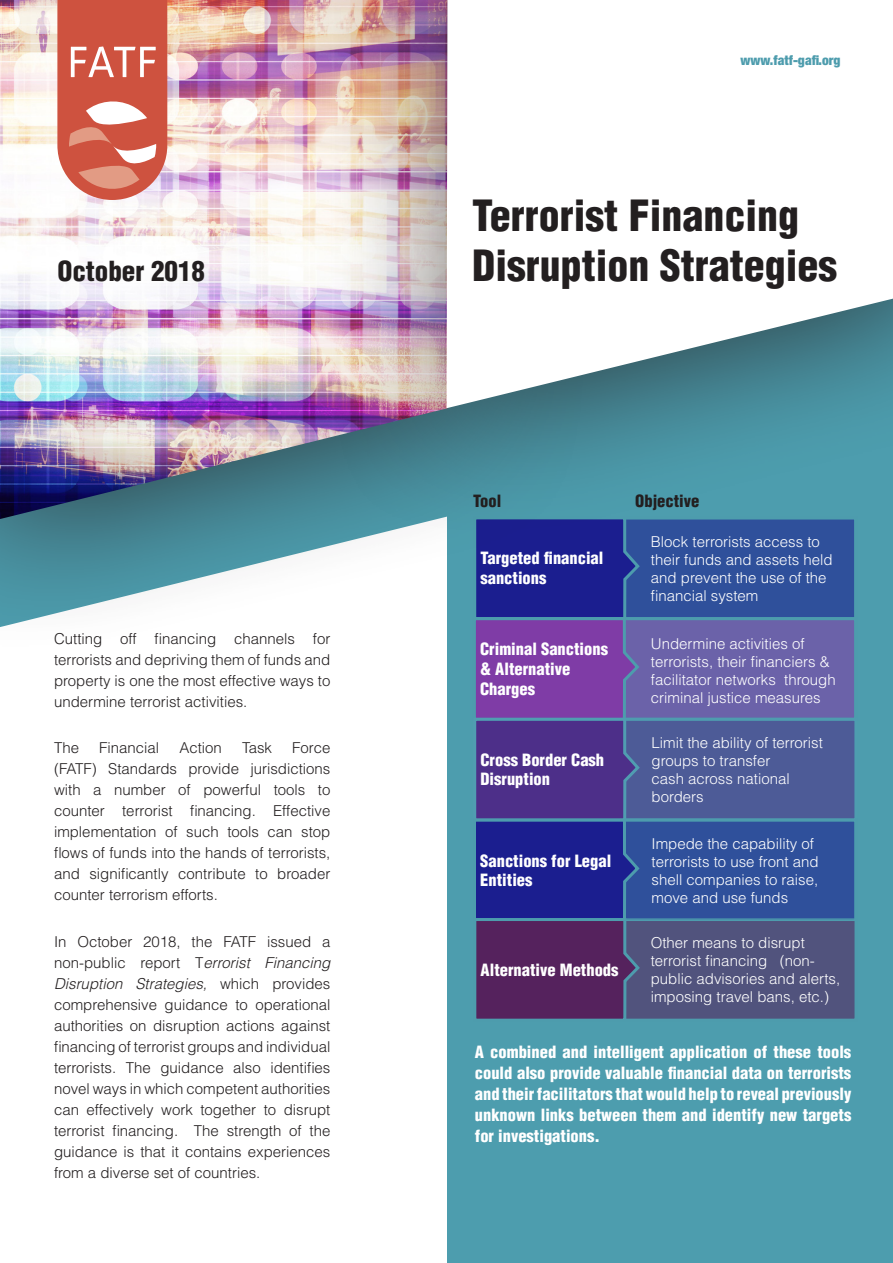
<style>
.page{position:relative;width:893px;height:1263px;background:#fff}
.page>*{position:absolute;margin:0;border:0;box-sizing:border-box;transform-origin:0 0}
.t1{font:900 condensed 42px "Helvetica LT Std";color:#231f20}
.t2{font:900 condensed 27px "Helvetica LT Std";color:#231f20}
.t3{font:900 condensed 16.5px/19.8px "Helvetica LT Std";color:#fff}
.t4{font:900 condensed 16.5px "Helvetica LT Std";color:#231f20}
.t5{font:300 15px/21px "Helvetica LT Std";color:#231f20;text-align:justify}
.t6{font:300 15px/18px "Helvetica LT Std";color:#fff}
.t7{font:900 condensed 13.5px "Helvetica Neue LT Std";color:#4d9cad}
.s1{font-style:italic}
</style>
<div class="page">
<div style="left:447px;top:154px;width:446px;height:1109px;background:#4d9dae"></div>
<div style="left:620px;top:516px;width:237px;height:104px;background:#2f509b;border:3px solid #4d9cad"></div>
<div style="left:620px;top:617px;width:237px;height:104px;background:#6b62a9;border:3px solid #4d9cad"></div>
<div style="left:620px;top:718px;width:237px;height:103px;background:#4d5b97;border:3px solid #509db1"></div>
<div style="left:620px;top:819px;width:237px;height:103px;background:#2f509b;border:3px solid #4d9cad"></div>
<div style="left:620px;top:918px;width:237px;height:104px;background:#51537d;border:3px solid #4d9cad"></div>
<svg style="left:475px;top:541px;width:167px;height:481px"></svg>
<div style="left:0;top:0;width:592px;height:657px;background:#231f20;opacity:.75"></div>
<img style="left:0;top:0;width:323px;height:519px">
<div style="left:323px;top:0;width:570px;height:541px;background:#231f20;opacity:.75"></div>
<svg style="left:446px;top:0;width:447px;height:408px;fill:#fff"></svg>
<svg style="left:57px;top:0;width:110px;height:200px"></svg>
<p class="t7" style="left:740px;top:52px;width:102px">www.fatf-gafi.org</p>
<p class="t1" style="left:472px;top:189px;width:329px">Terrorist Financing</p>
<p class="t2" style="left:57px;top:254px;width:149px">October 2018</p>
<p class="t1" style="left:472px;top:239px;width:367px">Disruption Strategies</p>
<p class="t5" style="left:54px;top:628px;width:278px">Cutting off financing channels for terrorists and depriving them of funds and property is one the most effective ways to undermine terrorist activities.</p>
<p class="t5" style="left:54px;top:737px;width:27px">The</p>
<p class="t5" style="left:99px;top:737px;width:62px">Financial</p>
<p class="t5" style="left:179px;top:737px;width:44px">Action</p>
<p class="t5" style="left:242px;top:737px;width:32px">Task</p>
<p class="t5" style="left:54px;top:737px;width:278px;text-indent:238px">Force (FATF) Standards provide jurisdictions with a number of powerful tools to counter terrorist financing. Effective implementation of such tools can stop flows of funds into the hands of terrorists, and significantly contribute to broader counter terrorism efforts.</p>
<p class="t5" style="left:54px;top:931px;width:278px">In October 2018, the FATF issued a non-public report T<span class="s1">errorist Financing Disruption Strategies,</span> which provides comprehensive guidance to operational authorities on disruption actions against financing of terrorist groups and individual terrorists. The guidance also identifies novel ways in which competent authorities can effectively work together to disrupt terrorist financing. The strength of the guidance is that it contains experiences from a diverse set of countries.</p>
<p class="t4" style="left:473px;top:491px;width:30px">Tool</p>
<p class="t4" style="left:635px;top:491px;width:66px">Objective</p>
<p class="t3" style="left:480px;top:548px;width:124px">Targeted financial sanctions</p>
<p class="t3" style="left:480px;top:639px;width:129px">Criminal Sanctions &amp; Alternative<br>Charges</p>
<p class="t3" style="left:480px;top:749px;width:125px">Cross Border Cash<br>Disruption</p>
<p class="t3" style="left:480px;top:850px;width:133px">Sanctions for Legal<br>Entities</p>
<p class="t3" style="left:481px;top:960px;width:139px">Alternative Methods</p>
<p class="t6" style="left:651px;top:532px;width:183px">Block terrorists access to their funds and assets held and prevent the use of the financial system</p>
<p class="t6" style="left:651px;top:635px;width:186px">Undermine activities of terrorists, their financiers &amp; facilitator networks through criminal justice measures</p>
<p class="t6" style="left:651px;top:733px;width:173px">Limit the ability of terrorist groups to transfer</p>
<p class="t6" style="left:651px;top:769px;width:140px">cash across national borders</p>
<p class="t6" style="left:651px;top:834px;width:169px">Impede the capability of terrorists to use front and shell companies to raise, move and use funds</p>
<p class="t6" style="left:651px;top:934px;width:191px">Other means to disrupt terrorist financing (non&shy;public advisories and alerts, imposing travel bans, etc.)</p>
<p class="t3" style="left:475px;top:1041px;width:378px;line-height:21px;text-align:justify">A combined and intelligent application of these tools could also provide valuable financial data on terrorists and their facilitators that would help to reveal previously unknown links between them and identify new targets for investigations.</p>
</div>
